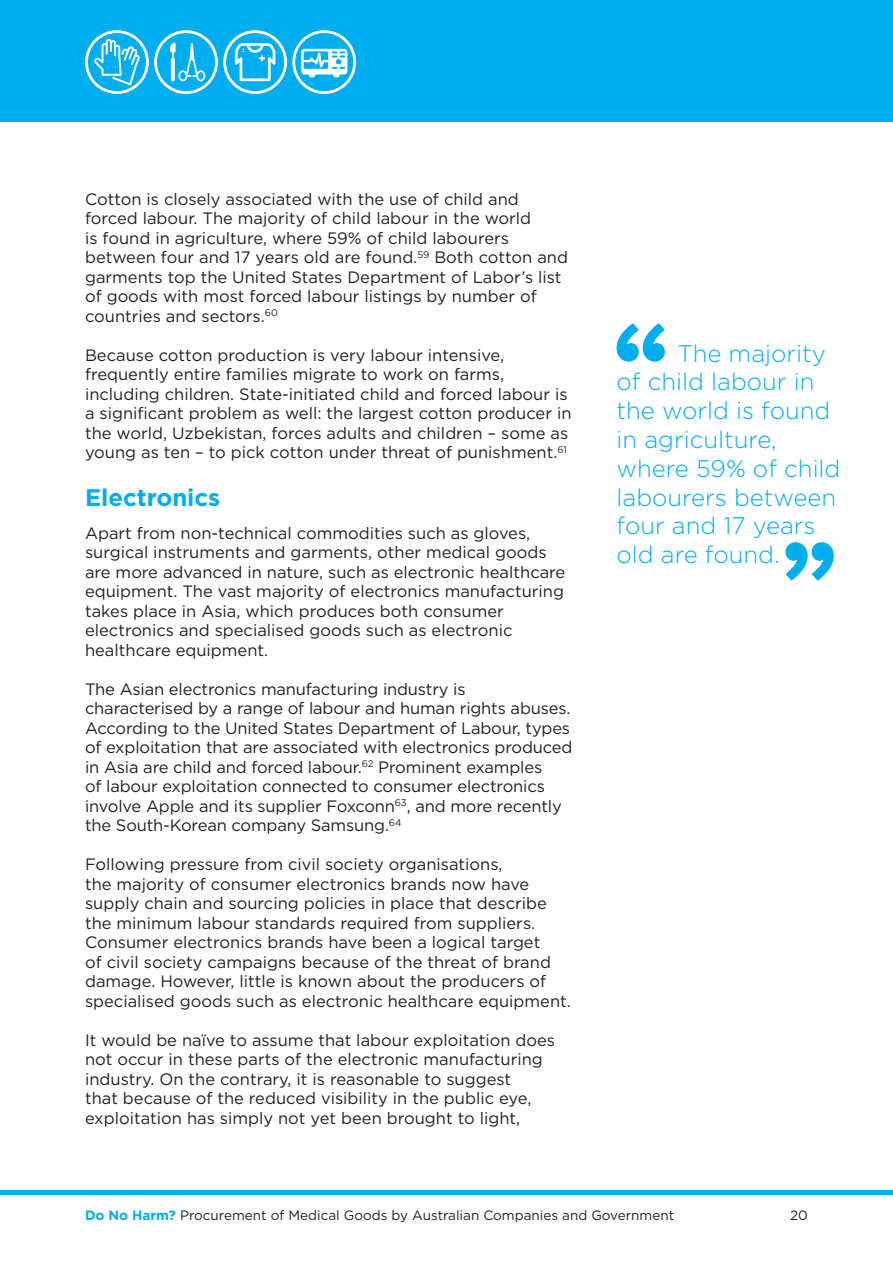
<style>
.page{position:relative;width:893px;height:1263px;background:#fff}
.page>*{position:absolute;margin:0;border:0;box-sizing:border-box;transform-origin:0 0}
.Pullquote{font:300 24px/28.8px "Gotham";color:#00aeef}
.Subhead{font:700 24px "Gotham";color:#00aeef}
.Body{font:16.5px/19.5px "Gotham";color:#231f20}
.t1{font:13.5px "Gotham";color:#231f20}
.s1{font-weight:700;color:#00aeef}
</style>
<div class="page">
<div style="left:0;top:0;width:893px;height:121px;background:#00aeef"></div>
<hr style="left:0;top:1191px;width:893px;height:4px;background:#00aeef">
<div style="left:85px;top:30px;width:64px;height:64px;border:3px solid #fff;border-radius:50%"></div>
<svg style="left:94px;top:39px;width:46px;height:46px"></svg>
<div style="left:154px;top:30px;width:64px;height:64px;border:3px solid #fff;border-radius:50%"></div>
<svg style="left:170px;top:43px;width:35px;height:38px"></svg>
<div style="left:292px;top:30px;width:64px;height:64px;border:3px solid #fff;border-radius:50%"></div>
<svg style="left:301px;top:49px;width:46px;height:28px"></svg>
<div style="left:223px;top:30px;width:64px;height:64px;border:3px solid #fff;border-radius:50%"></div>
<svg style="left:235px;top:43px;width:40px;height:38px"></svg>
<svg style="left:617px;top:323px;width:48px;height:39px"></svg>
<svg style="left:785px;top:542px;width:49px;height:39px"></svg>
<p class="Body" style="left:85px;top:189px;width:485px">Cotton is closely associated with the use of child and forced labour. The majority of child labour in the world<br>is found in agriculture, where 59% of child labourers between four and 17 years old are found.<sup>59</sup> Both cotton and garments top the United States Department of Labor’s list of goods with most forced labour listings by number of countries and sectors.<sup>60</sup></p>
<p class="Body" style="left:85px;top:345px;width:488px">Because cotton production is very labour intensive, frequently entire families migrate to work on farms, including children. State-initiated child and forced labour is a significant problem as well: the largest cotton producer in the world, Uzbekistan, forces adults and children – some as young as ten – to pick cotton under threat of punishment.<sup>61</sup></p>
<p class="Subhead" style="left:85px;top:482px;width:137px">Electronics</p>
<p class="Body" style="left:85px;top:523px;width:482px">Apart from non-technical commodities such as gloves, surgical instruments and garments, other medical goods are more advanced in nature, such as electronic healthcare equipment. The vast majority of electronics manufacturing takes place in Asia, which produces both consumer electronics and specialised goods such as electronic healthcare equipment.</p>
<p class="Body" style="left:85px;top:679px;width:489px">The Asian electronics manufacturing industry is characterised by a range of labour and human rights abuses.<br>According to the United States Department of Labour, types of exploitation that are associated with electronics produced in Asia are child and forced labour.<sup>62</sup> Prominent examples<br>of labour exploitation connected to consumer electronics involve Apple and its supplier Foxconn<sup>63</sup>, and more recently the South-Korean company Samsung.<sup>64</sup></p>
<p class="Body" style="left:85px;top:854px;width:487px">Following pressure from civil society organisations,<br>the majority of consumer electronics brands now have supply chain and sourcing policies in place that describe the minimum labour standards required from suppliers.<br>Consumer electronics brands have been a logical target<br>of civil society campaigns because of the threat of brand damage. However, little is known about the producers of specialised goods such as electronic healthcare equipment.</p>
<p class="Body" style="left:85px;top:1030px;width:472px">It would be naïve to assume that labour exploitation does not occur in these parts of the electronic manufacturing industry. On the contrary, it is reasonable to suggest<br>that because of the reduced visibility in the public eye, exploitation has simply not yet been brought to light,</p>
<p class="Pullquote" style="left:617px;top:338px;width:225px;text-indent:61px">The majority of child labour in the world is found in agriculture, where 59% of child labourers between four and 17 years old are found.</p>
<p class="t1" style="left:85px;top:1206px;width:591px"><span class="s1">Do No Harm?</span> Procurement of Medical Goods by Australian Companies and Government</p>
<p class="t1" style="left:790px;top:1206px;width:19px">20</p>
</div>
